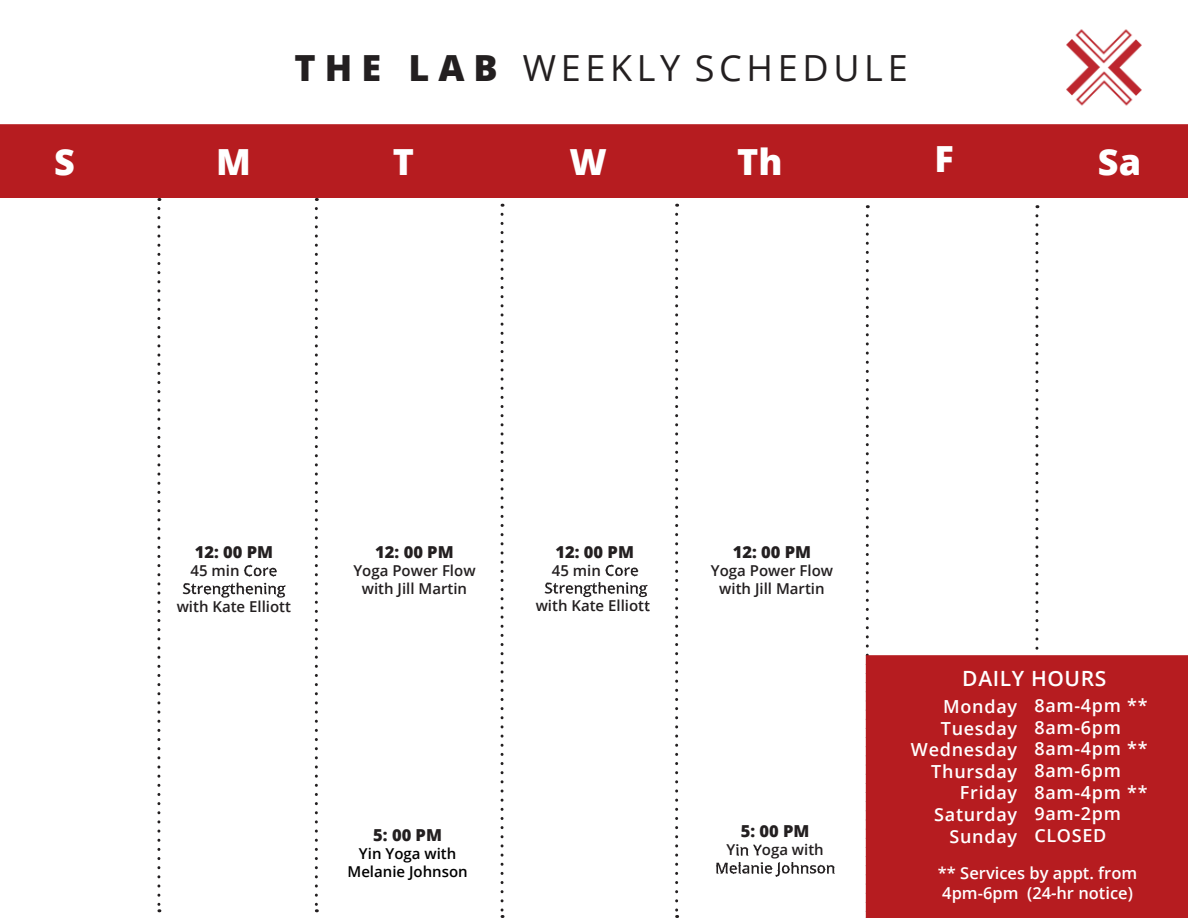
<style>
.page{position:relative;width:1188px;height:918px;background:#fff}
.page>*{position:absolute;margin:0;border:0;box-sizing:border-box;transform-origin:0 0}
.t1{font:36px "Open Sans";letter-spacing:.13em;color:#231f20}
.t2{font:800 36px "Open Sans";color:#fff}
.t3{font:600 21px "Open Sans";letter-spacing:.03em;color:#fff}
.t4{font:600 18px/21.6px "Open Sans";letter-spacing:.04em;color:#fff}
.t5{font:600 16.5px/19.8px "Open Sans";color:#fff}
.t6{font:800 16.5px "Open Sans";color:#231f20}
.t7{font:600 15px/18px "Open Sans";color:#231f20;text-align:center}
.t8{font:600 15px/17.5px "Open Sans";color:#000;text-align:center}
.s1{font-weight:800}
.s2{color:#fff}
</style>
<div class="page">
<div style="left:1px;top:125px;width:1186px;height:72px;background:#b61c20"></div>
<div style="left:0;top:124px;width:1188px;height:74px;border:2px solid #b61c20"></div>
<svg style="left:157px;top:209px;width:3px;height:703px"></svg>
<svg style="left:315px;top:209px;width:3px;height:703px"></svg>
<svg style="left:501px;top:214px;width:3px;height:704px"></svg>
<svg style="left:675px;top:214px;width:3px;height:704px"></svg>
<svg style="left:866px;top:216px;width:3px;height:439px"></svg>
<svg style="left:1035px;top:216px;width:3px;height:434px"></svg>
<img style="left:1066px;top:29px;width:76px;height:77px">
<div style="left:866px;top:655px;width:322px;height:263px;background:#b61c20"></div>
<div style="left:1034px;top:698px;width:143px;height:151px;background:#b61c20"></div>
<div style="left:898px;top:695px;width:123px;height:167px;background:#b61c20"></div>
<div style="left:894px;top:692px;width:131px;height:174px;border:8px solid #b61c20"></div>
<h1 class="t1" style="left:295px;top:43px;width:615px"><span class="s1">THE LAB</span> WEEKLY SCHEDULE</h1>
<h1 class="t2" style="left:54px;top:134px;width:22px">S</h1>
<h1 class="t2" style="left:216px;top:134px;width:36px">M</h1>
<h1 class="t2" style="left:393px;top:134px;width:23px">T</h1>
<h1 class="t2" style="left:570px;top:134px;width:39px">W</h1>
<h1 class="t2" style="left:737px;top:134px;width:47px">Th</h1>
<h1 class="t2" style="left:935px;top:131px;width:21px">F</h1>
<h1 class="t2" style="left:1098px;top:134px;width:45px">Sa</h1>
<p class="t6" style="left:195px;top:539px;width:80px">12: 00 PM</p>
<p class="t7" style="left:177px;top:561px;width:116px">45 min Core<br>Strengthening with Kate Elliott</p>
<p class="t6" style="left:375px;top:539px;width:80px">12: 00 PM</p>
<p class="t7" style="left:353px;top:561px;width:124px">Yoga Power Flow with Jill Martin</p>
<p class="t6" style="left:556px;top:539px;width:80px">12: 00 PM</p>
<p class="t7" style="left:536px;top:561px;width:122px">45 min Core<br>Strengthening with Kate Elliott<span class="s2">t</span></p>
<p class="t6" style="left:733px;top:539px;width:80px">12: 00 PM</p>
<p class="t7" style="left:711px;top:561px;width:124px">Yoga Power Flow with Jill Martin</p>
<p class="t6" style="left:373px;top:823px;width:70px">5: 00 PM</p>
<p class="t8" style="left:348px;top:845px;width:122px">Yin Yoga with<br>Melanie Johnson</p>
<p class="t6" style="left:741px;top:819px;width:70px">5: 00 PM</p>
<p class="t7" style="left:715px;top:841px;width:122px">Yin Yoga with<br>Melanie Johnson</p>
<h2 class="t3" style="left:962px;top:664px;width:146px">DAILY HOURS</h2>
<p class="t4" style="left:911px;top:695px;width:108px;text-align:right">Monday<br>Tuesday<br>Wednesday<br>Thursday<br>Friday<br>Saturday<br>Sunday</p>
<p class="t4" style="left:1034px;top:694px;width:115px">8am-4pm **<br>8am-6pm<br>8am-4pm **<br>8am-6pm<br>8am-4pm **<br>9am-2pm<br>CLOSED</p>
<p class="t5" style="left:938px;top:863px;width:201px">** Services by appt. from<br>4pm-6pm (24-hr notice)</p>
</div>
